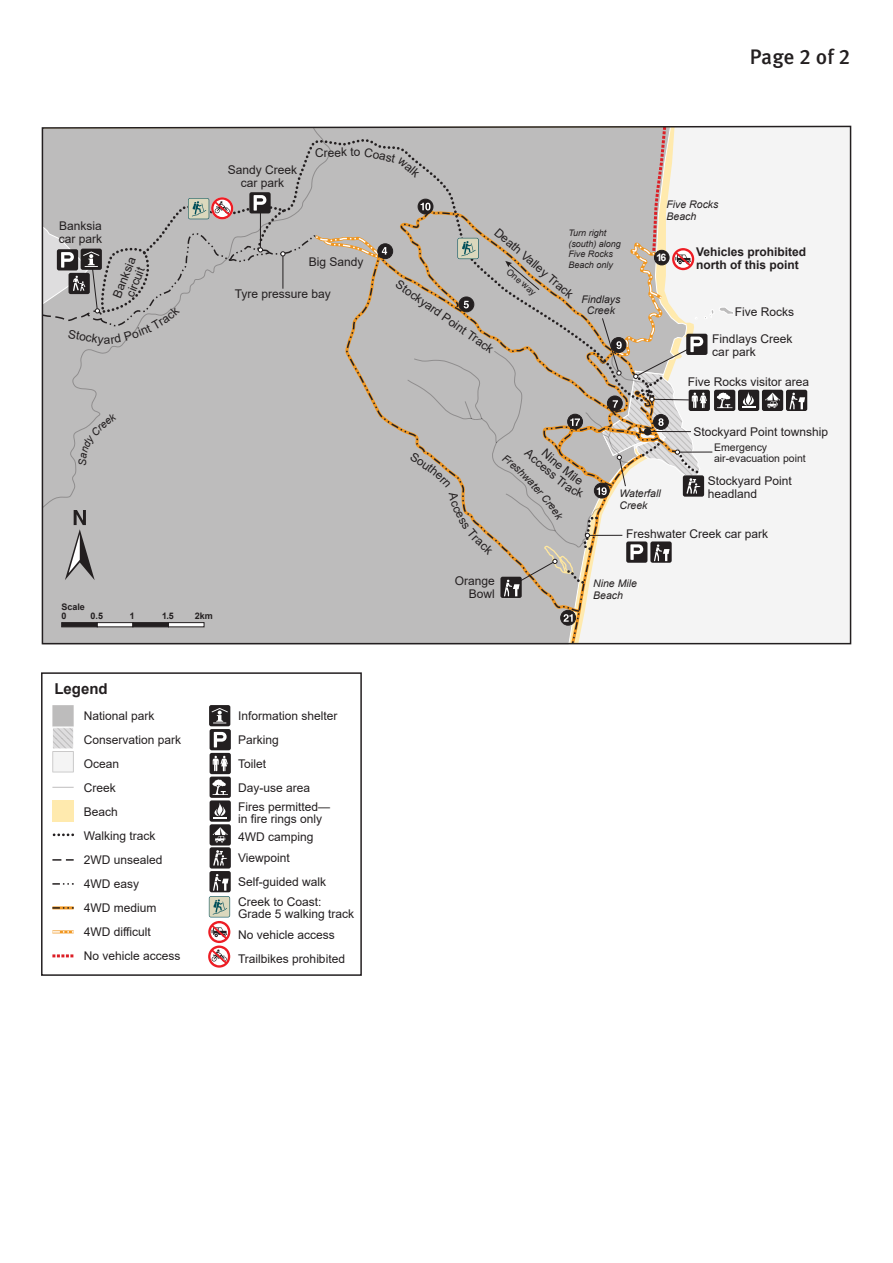
<style>
.page{position:relative;width:893px;height:1263px;background:#fff}
.page>*{position:absolute;margin:0;border:0;box-sizing:border-box;transform-origin:0 0}
.t1{font:500 21px "Meta Pro";letter-spacing:-.005em;color:#231f20}
.t2{font:700 15px "Arial";color:#231f20}
.t3{font:12px/24px "Arial";color:#231f20}
.t4{font:700 12px/12.8px "Arial";color:#231f20}
.t5{font:italic 10.5px/12px "Arial";color:#231f20}
.t6{font:10.5px/10.5px "Arial";color:#231f20}
.t7{font:700 10.35px "Arial";color:#fff}
.t8{font:italic 9px/10.5px "Arial";color:#231f20}
.t9{font:700 9px/9px "Arial";color:#231f20}
.t10{font:9px "Arial";color:#231f20}
</style>
<div class="page">
<svg style="left:41px;top:125px;width:811px;height:520px"></svg>
<div style="left:41px;top:672px;width:321px;height:304px;background:#fff;border:2px solid #231f20"></div>
<svg style="left:52px;top:705px;width:22px;height:22px"></svg>
<div style="left:52px;top:801px;width:22px;height:21px;background:#ffeaae"></div>
<svg style="left:53px;top:727px;width:21px;height:22px"></svg>
<svg style="left:52px;top:751px;width:22px;height:21px"></svg>
<svg style="left:52px;top:787px;width:22px;height:1px"></svg>
<svg style="left:52px;top:859px;width:22px;height:2px"></svg>
<hr style="left:52px;top:906px;width:22px;height:3px;background:#f19720">
<svg style="left:52px;top:907px;width:22px;height:2px"></svg>
<svg style="left:52px;top:883px;width:22px;height:2px"></svg>
<hr style="left:52px;top:930px;width:22px;height:3px;background:#f19720">
<svg style="left:52px;top:931px;width:22px;height:2px"></svg>
<svg style="left:52px;top:954px;width:22px;height:3px"></svg>
<svg style="left:54px;top:833px;width:20px;height:3px"></svg>
<svg style="left:210px;top:729px;width:21px;height:21px"></svg>
<svg style="left:214px;top:732px;width:13px;height:15px"></svg>
<div style="left:210px;top:753px;width:21px;height:21px;background:#231f20;border-radius:2px"></div>
<svg style="left:213px;top:756px;width:15px;height:15px"></svg>
<div style="left:210px;top:776px;width:21px;height:22px;background:#231f20;border-radius:2px"></div>
<svg style="left:212px;top:779px;width:16px;height:16px"></svg>
<div style="left:210px;top:800px;width:21px;height:22px;background:#231f20;border-radius:2px"></div>
<svg style="left:213px;top:803px;width:14px;height:16px"></svg>
<div style="left:210px;top:824px;width:21px;height:21px;background:#231f20;border-radius:2px"></div>
<svg style="left:213px;top:827px;width:15px;height:16px"></svg>
<div style="left:210px;top:847px;width:21px;height:21px;background:#231f20;border-radius:2px"></div>
<svg style="left:213px;top:850px;width:14px;height:16px"></svg>
<div style="left:209px;top:871px;width:22px;height:21px;background:#231f20;border-radius:2px"></div>
<svg style="left:213px;top:874px;width:16px;height:17px"></svg>
<div style="left:209px;top:705px;width:21px;height:21px;background:#231f20;border-radius:2px"></div>
<svg style="left:212px;top:708px;width:16px;height:15px"></svg>
<div style="left:209px;top:896px;width:21px;height:21px;background:#5d8a89;border-radius:2px"></div>
<div style="left:209px;top:897px;width:21px;height:20px;background:#dbd8bd;border-radius:2px"></div>
<svg style="left:213px;top:899px;width:14px;height:15px"></svg>
<div style="left:377px;top:243px;width:16px;height:16px;background:#231f20;border:1px solid #231f20;border-radius:50%"></div>
<svg style="left:208px;top:921px;width:22px;height:47px"></svg>
<svg style="left:42px;top:195px;width:345px;height:151px;background:#b6b3b2"></svg>
<div style="left:78px;top:412px;width:39px;height:53px;background:#bdbcbc"></div>
<svg style="left:399px;top:125px;width:335px;height:519px"></svg>
<h1 class="t1" style="left:750px;top:40px;width:102px">Page 2 of 2</h1>
<p class="t3" style="left:59px;top:220px;width:45px;line-height:12.8px">Banksia car park</p>
<p class="t3" style="left:228px;top:163px;width:71px;line-height:12.8px;text-align:center">Sandy Creek car park</p>
<p class="t3" style="left:315px;top:141px;width:47px;rotate:-1deg">Creek to</p>
<p class="t3" style="left:367px;top:140px;width:33px;rotate:13deg">Coast</p>
<p class="t3" style="left:408px;top:150px;width:25px;rotate:41deg">walk</p>
<p class="t5" style="left:666px;top:198px;width:53px">Five Rocks<br>Beach</p>
<p class="t3" style="left:504px;top:221px;width:101px;rotate:41deg">Death Valley Track</p>
<p class="t8" style="left:568px;top:228px;width:54px">Turn right (south) along<br>Five Rocks<br>Beach only</p>
<p class="t3" style="left:111px;top:295px;width:44px;line-height:12px;text-align:center;rotate:-68deg">Banksia circuit</p>
<p class="t7" style="left:657px;top:250px;width:11px">16</p>
<p class="t3" style="left:309px;top:249px;width:56px">Big Sandy</p>
<p class="t10" style="left:512px;top:266px;width:37px;rotate:40deg">One way</p>
<p class="t3" style="left:404px;top:273px;width:118px;rotate:35deg">Stockyard Point Track</p>
<p class="t3" style="left:235px;top:282px;width:98px">Tyre pressure bay</p>
<p class="t5" style="left:581px;top:294px;width:41px;line-height:11.2px;text-align:center">Findlays<br>Creek</p>
<p class="t4" style="left:696px;top:245px;width:112px">Vehicles prohibited north of this point</p>
<p class="t3" style="left:735px;top:299px;width:61px">Five Rocks</p>
<p class="t3" style="left:712px;top:333px;width:82px;line-height:12.8px">Findlays Creek car park</p>
<p class="t3" style="left:688px;top:369px;width:123px">Five Rocks visitor area</p>
<p class="t3" style="left:455px;top:574px;width:42px;line-height:13.5px;text-align:right">Orange<br>Bowl</p>
<p class="t3" style="left:694px;top:420px;width:136px">Stockyard Point township</p>
<p class="t5" style="left:619px;top:487px;width:43px">Waterfall<br>Creek</p>
<p class="t6" style="left:714px;top:442px;width:93px">Emergency air-evacuation point</p>
<p class="t3" style="left:708px;top:474px;width:86px;line-height:13.5px">Stockyard Point headland</p>
<p class="t3" style="left:626px;top:522px;width:144px">Freshwater Creek car park</p>
<p class="t5" style="left:593px;top:578px;width:45px">Nine Mile<br>Beach</p>
<p class="t9" style="left:61px;top:603px;width:25px">Scale<br>0</p>
<p class="t9" style="left:91px;top:612px;width:14px">0.5</p>
<p class="t9" style="left:130px;top:612px;width:5px">1</p>
<p class="t9" style="left:163px;top:612px;width:13px">1.5</p>
<p class="t9" style="left:195px;top:612px;width:20px">2km</p>
<p class="t2" style="left:54px;top:678px;width:55px">Legend</p>
<p class="t3" style="left:84px;top:704px;width:99px">National park<br>Conservation park<br>Ocean<br>Creek<br>Beach<br>Walking track<br>2WD unsealed<br>4WD easy<br>4WD medium<br>4WD difficult<br>No vehicle access</p>
<p class="t3" style="left:238px;top:703px;width:101px">Information shelter<br>Parking<br>Toilet<br>Day-use area</p>
<p class="t3" style="left:238px;top:801px;width:94px;line-height:12px">Fires permitted— in fire rings only</p>
<p class="t3" style="left:238px;top:826px;width:77px;line-height:21px">4WD camping<br>Viewpoint</p>
<p class="t3" style="left:238px;top:872px;width:90px;line-height:19.5px">Self-guided walk<br>Creek to Coast:</p>
<p class="t3" style="left:238px;top:903px;width:118px;line-height:21px">Grade 5 walking track<br>No vehicle access</p>
<p class="t3" style="left:238px;top:946px;width:108px">Trailbikes prohibited</p>
</div>
